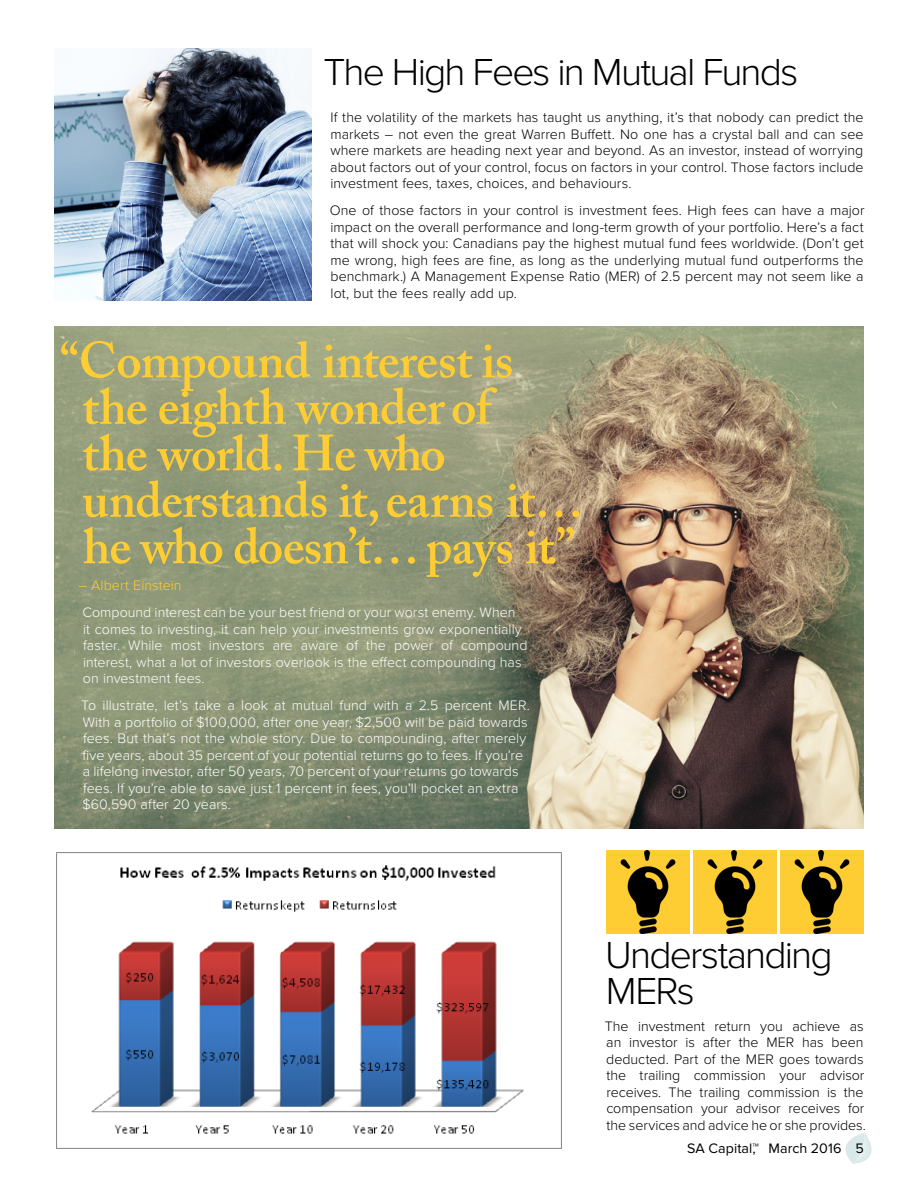
<style>
.page{position:relative;width:918px;height:1188px;background:#fff}
.page>*{position:absolute;margin:0;border:0;box-sizing:border-box;transform-origin:0 0}
.t1{font:600 50.25px/46.5px "Adobe Caslon Pro";letter-spacing:-.015em;color:#fecd33}
.t2{font:300 39px/36px "Proxima Nova";letter-spacing:-.05em;color:#000}
.t3{font:300 14.25px/16.5px "Proxima Nova";color:#000;text-align:justify}
.t4{font:300 14.25px/16.5px "Proxima Nova";color:#fff}
.t5{font:14.25px "Proxima Nova";letter-spacing:.005em;color:#000}
.t6{font:300 14.25px "Proxima Nova";color:#fecd33}
</style>
<div class="page">
<svg style="left:845px;top:1133px;width:27px;height:31px"></svg>
<img style="left:54px;top:327px;width:810px;height:502px">
<img style="left:54px;top:49px;width:258px;height:252px">
<img style="left:56px;top:852px;width:506px;height:297px">
<img style="left:606px;top:850px;width:83px;height:83px">
<img style="left:693px;top:850px;width:84px;height:83px">
<img style="left:781px;top:850px;width:83px;height:83px">
<h2 class="t2" style="left:323px;top:54px;width:476px">The High Fees in Mutual Funds</h2>
<p class="t3" style="left:330px;top:109px;width:535px">If the volatility of the markets has taught us anything, it’s that nobody can predict the markets – not even the great Warren Buffett. No one has a crystal ball and can see where markets are heading next year and beyond. As an investor, instead of worrying about factors out of your control, focus on factors in your control. Those factors include investment fees, taxes, choices, and behaviours.</p>
<p class="t3" style="left:330px;top:202px;width:536px">One of those factors in your control is investment fees. High fees can have a major impact on the overall performance and long-term growth of your portfolio. Here’s a fact that will shock you: Canadians pay the highest mutual fund fees worldwide. (Don’t get me wrong, high fees are fine, as long as the underlying mutual fund outperforms the benchmark.) A Management Expense Ratio (MER) of 2.5 percent may not seem like a lot, but the fees really add up.</p>
<h1 class="t1" style="left:82px;top:337px;width:504px;text-indent:-22px">“Compound interest is the eighth wonder of<br>the world. He who understands it, earns it… he who doesn’t… pays it.”</h1>
<p class="t6" style="left:78px;top:577px;width:105px">― Albert Einstein</p>
<p class="t4" style="left:82px;top:604px;width:447px">Compound interest can be your best friend or your worst enemy. When<br>it comes to investing, it can help your investments grow exponentially faster. While most investors are aware of the power of compound interest, what a lot of investors overlook is the effect compounding has on investment fees.</p>
<p class="t4" style="left:81px;top:697px;width:450px">To illustrate, let’s take a look at mutual fund with a 2.5 percent MER.<br>With a portfolio of $100,000, after one year, $2,500 will be paid towards fees. But that’s not the whole story. Due to compounding, after merely five years, about 35 percent of your potential returns go to fees. If you’re a lifelong investor, after 50 years, 70 percent of your returns go towards fees. If you’re able to save just 1 percent in fees, you’ll pocket an extra $60,590 after 20 years.</p>
<h2 class="t2" style="left:605px;top:937px;width:229px">Understanding<br>MERs</h2>
<p class="t3" style="left:605px;top:1018px;width:263px;text-align:left">The investment return you achieve as an investor is after the MER has been deducted. Part of the MER goes towards the trailing commission your advisor receives. The trailing commission is the compensation your advisor receives for the services and advice he or she provides.</p>
<p class="t5" style="left:687px;top:1140px;width:178px">SA Capital™, March 2016 5</p>
</div>
